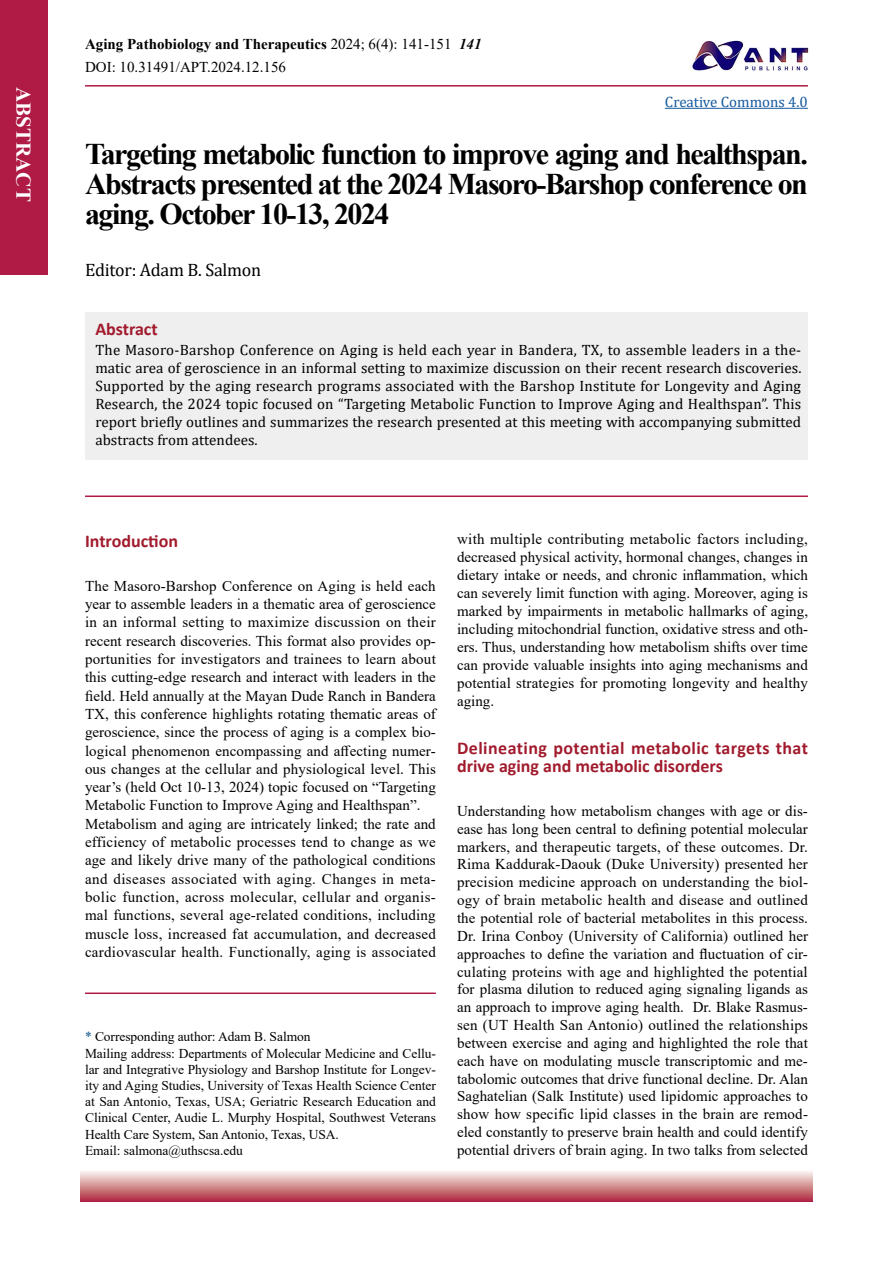
<style>
.page{position:relative;width:893px;height:1263px;background:#fff}
.page>*{position:absolute;margin:0;border:0;box-sizing:border-box;transform-origin:0 0}
.t1{font:700 30px/30px "Times New Roman";letter-spacing:-.05em;color:#000;text-align:justify}
.t2{font:700 21px "Times New Roman";color:#fff}
.t3{font:700 18px/18px "Calibri";color:#a11b2d}
.t4{font:18px "Cambria";letter-spacing:-.015em;color:#000}
.t5{font:15px/18.3px "Times New Roman";letter-spacing:.005em;color:#000}
.t6{font:15px/18px "Cambria";color:#000;text-align:justify}
.t7{font:15px "Cambria";color:#15599f}
.t8{font:13.5px/16.2px "Times New Roman";letter-spacing:-.005em;color:#000}
.s1{font-weight:700}
.s2{font-weight:700;font-style:italic}
.s3{color:#004f88}
</style>
<div class="page">
<div style="left:85px;top:312px;width:723px;height:147px;background:#efefef"></div>
<img style="left:690px;top:40px;width:119px;height:31px">
<hr style="left:85px;top:85px;width:723px;height:2px;background:#af1b45">
<hr style="left:665px;top:108px;width:143px;height:1px;background:#15599f">
<hr style="left:85px;top:495px;width:723px;height:2px;background:#af1b45">
<hr style="left:85px;top:992px;width:351px;height:2px;background:#af1b45">
<div style="left:81px;top:1165px;width:731px;height:36px;background:linear-gradient(to bottom,#fff,#b23544)"></div>
<div style="left:0;top:0;width:48px;height:274px;background:#af1b45"></div>
<h2 class="t2" style="left:39px;top:87px;width:116px;rotate:90deg">ABSTRACT</h2>
<p class="t5" style="left:85px;top:32px;width:398px;line-height:22.6px"><span class="s1">Aging Pathobiology and Therapeutics</span> 2024; 6(4): 141-151 <span class="s2">141<br></span>DOI: 10.31491/APT.2024.12.156</p>
<p class="t7" style="left:665px;top:93px;width:145px">Creative Commons 4.0</p>
<h1 class="t1" style="left:85px;top:138px;width:724px">Targeting metabolic function to improve aging and healthspan.<br>Abstracts presented at the 2024 Masoro-Barshop conference on aging. October 10-13, 2024</h1>
<p class="t4" style="left:85px;top:259px;width:178px">Editor: Adam B. Salmon</p>
<p class="t3" style="left:95px;top:320px;width:64px">Abstract</p>
<p class="t6" style="left:95px;top:341px;width:707px">The Masoro-Barshop Conference on Aging is held each year in Bandera, TX, to assemble leaders in a the&shy;matic area of geroscience in an informal setting to maximize discussion on their recent research discoveries.<br>Supported by the aging research programs associated with the Barshop Institute for Longevity and Aging Research, the 2024 topic focused on “Targeting Metabolic Function to Improve Aging and Healthspan”. This report briefly outlines and summarizes the research presented at this meeting with accompanying submitted abstracts from attendees.</p>
<p class="t3" style="left:85px;top:531px;width:95px">Introduction</p>
<p class="t5" style="left:85px;top:576px;width:352px">The Masoro-Barshop Conference on Aging is held each year to assemble leaders in a thematic area of geroscience in an informal setting to maximize discussion on their recent research discoveries. This format also provides op&shy;portunities for investigators and trainees to learn about this cutting-edge research and interact with leaders in the field. Held annually at the Mayan Dude Ranch in Bandera TX, this conference highlights rotating thematic areas of geroscience, since the process of aging is a complex bio&shy;logical phenomenon encompassing and affecting numer&shy;ous changes at the cellular and physiological level. This year’s (held Oct 10-13, 2024) topic focused on “Targeting Metabolic Function to Improve Aging and Healthspan”.<br>Metabolism and aging are intricately linked; the rate and efficiency of metabolic processes tend to change as we age and likely drive many of the pathological conditions and diseases associated with aging. Changes in meta&shy;bolic function, across molecular, cellular and organis&shy;mal functions, several age-related conditions, including muscle loss, increased fat accumulation, and decreased cardiovascular health. Functionally, aging is associated</p>
<p class="t8" style="left:85px;top:1028px;width:352px"><span class="s3">*</span> Corresponding author: Adam B. Salmon<br>Mailing address: Departments of Molecular Medicine and Cellu&shy;lar and Integrative Physiology and Barshop Institute for Longev&shy;ity and Aging Studies, University of Texas Health Science Center at San Antonio, Texas, USA; Geriatric Research Education and Clinical Center, Audie L. Murphy Hospital, Southwest Veterans Health Care System, San Antonio, Texas, USA.<br>Email: salmona@uthscsa.edu</p>
<p class="t5" style="left:457px;top:530px;width:352px;text-align:justify">with multiple contributing metabolic factors including, decreased physical activity, hormonal changes, changes in dietary intake or needs, and chronic inflammation, which can severely limit function with aging. Moreover, aging is marked by impairments in metabolic hallmarks of aging, including mitochondrial function, oxidative stress and oth&shy;ers. Thus, understanding how metabolism shifts over time can provide valuable insights into aging mechanisms and potential strategies for promoting longevity and healthy aging.</p>
<p class="t3" style="left:457px;top:738px;width:352px">Delineating potential metabolic targets that drive aging and metabolic disorders</p>
<p class="t5" style="left:457px;top:801px;width:352px;line-height:17.9px;text-align:justify">Understanding how metabolism changes with age or dis&shy;ease has long been central to defining potential molecular markers, and therapeutic targets, of these outcomes. Dr.<br>Rima Kaddurak-Daouk (Duke University) presented her precision medicine approach on understanding the biol&shy;ogy of brain metabolic health and disease and outlined the potential role of bacterial metabolites in this process.<br>Dr. Irina Conboy (University of California) outlined her approaches to define the variation and fluctuation of cir&shy;culating proteins with age and highlighted the potential for plasma dilution to reduced aging signaling ligands as an approach to improve aging health. Dr. Blake Rasmus&shy;sen (UT Health San Antonio) outlined the relationships between exercise and aging and highlighted the role that each have on modulating muscle transcriptomic and me&shy;tabolomic outcomes that drive functional decline. Dr. Alan Saghatelian (Salk Institute) used lipidomic approaches to show how specific lipid classes in the brain are remod&shy;eled constantly to preserve brain health and could identify potential drivers of brain aging. In two talks from selected</p>
</div>
